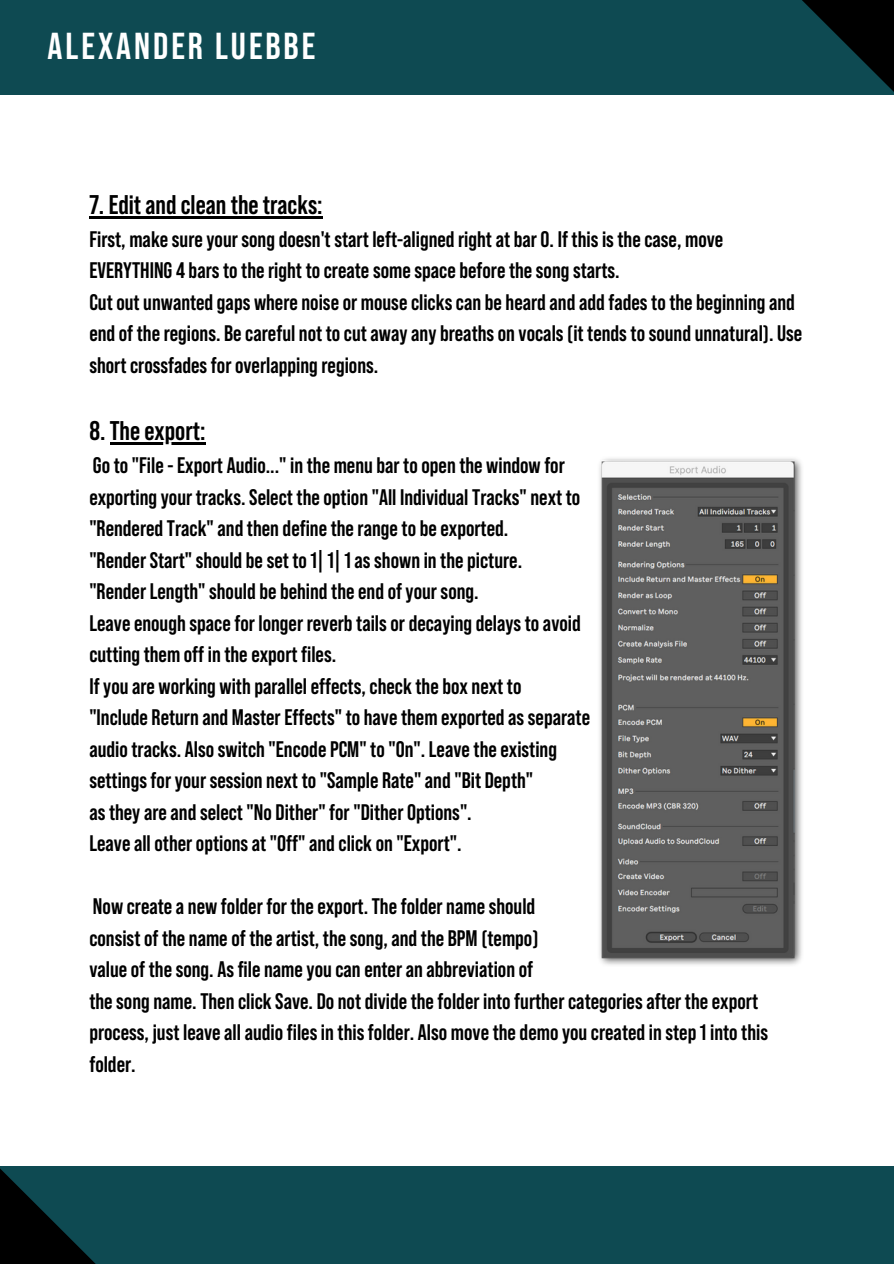
<style>
.page{position:relative;width:894px;height:1264px;background:#fff}
.page>*{position:absolute;margin:0;border:0;box-sizing:border-box;transform-origin:0 0}
.t1{font:700 37.5px "Bebas Neue Pro";letter-spacing:.08em;color:#fff}
.t2{font:700 27px "Bebas Neue Pro";color:#000}
.t3{font:700 22.5px/31.5px "Bebas Neue Pro";color:#000}
</style>
<div class="page">
<div style="left:0;top:1166px;width:893px;height:97px;background:#0e4a52"></div>
<div style="left:0;top:0;width:893px;height:95px;background:#0e4a52"></div>
<svg style="left:802px;top:0;width:91px;height:91px"></svg>
<svg style="left:0;top:1168px;width:95px;height:95px"></svg>
<hr style="left:89px;top:216px;width:233px;height:3px;background:#000">
<hr style="left:110px;top:442px;width:95px;height:3px;background:#000">
<img style="left:599px;top:458px;width:203px;height:507px">
<p class="t1" style="left:48px;top:22px;width:269px">ALEXANDER LUEBBE</p>
<p class="t2" style="left:89px;top:187px;width:235px">7. Edit and clean the tracks:</p>
<h1 class="t3" style="left:89px;top:222px;width:635px">First, make sure your song doesn't start left-aligned right at bar 0. If this is the case, move<br>EVERYTHING 4 bars to the right to create some space before the song starts.</h1>
<p class="t3" style="left:89px;top:285px;width:714px">Cut out unwanted gaps where noise or mouse clicks can be heard and add fades to the beginning and end of the regions. Be careful not to cut away any breaths on vocals (it tends to sound unnatural). Use short crossfades for overlapping regions.</p>
<p class="t2" style="left:89px;top:413px;width:117px">8. The export:</p>
<p class="t3" style="left:89px;top:448px;width:492px">Go to "File - Export Audio..." in the menu bar to open the window for exporting your tracks. Select the option "All Individual Tracks" next to</p>
<p class="t3" style="left:89px;top:511px;width:420px">"Rendered Track" and then define the range to be exported.</p>
<p class="t3" style="left:89px;top:543px;width:434px">"Render Start" should be set to 1| 1| 1 as shown in the picture.</p>
<p class="t3" style="left:89px;top:574px;width:391px">"Render Length" should be behind the end of your song.</p>
<p class="t3" style="left:89px;top:606px;width:493px">Leave enough space for longer reverb tails or decaying delays to avoid</p>
<p class="t3" style="left:89px;top:637px;width:248px">cutting them off in the export files.</p>
<p class="t3" style="left:89px;top:669px;width:433px">If you are working with parallel effects, check the box next to</p>
<p class="t3" style="left:89px;top:700px;width:502px">"Include Return and Master Effects" to have them exported as separate</p>
<p class="t3" style="left:89px;top:732px;width:469px">audio tracks. Also switch "Encode PCM" to "On". Leave the existing</p>
<p class="t3" style="left:89px;top:763px;width:445px">settings for your session next to "Sample Rate" and "Bit Depth"</p>
<p class="t3" style="left:89px;top:795px;width:384px">as they are and select "No Dither" for "Dither Options".</p>
<p class="t3" style="left:89px;top:826px;width:373px">Leave all other options at "Off" and click on "Export".</p>
<p class="t3" style="left:93px;top:889px;width:443px">Now create a new folder for the export. The folder name should</p>
<p class="t3" style="left:89px;top:921px;width:450px">consist of the name of the artist, the song, and the BPM (tempo)</p>
<p class="t3" style="left:89px;top:952px;width:445px">value of the song. As file name you can enter an abbreviation of</p>
<p class="t3" style="left:89px;top:984px;width:680px">the song name. Then click Save. Do not divide the folder into further categories after the export process, just leave all audio files in this folder. Also move the demo you created in step 1 into this folder.</p>
</div>
